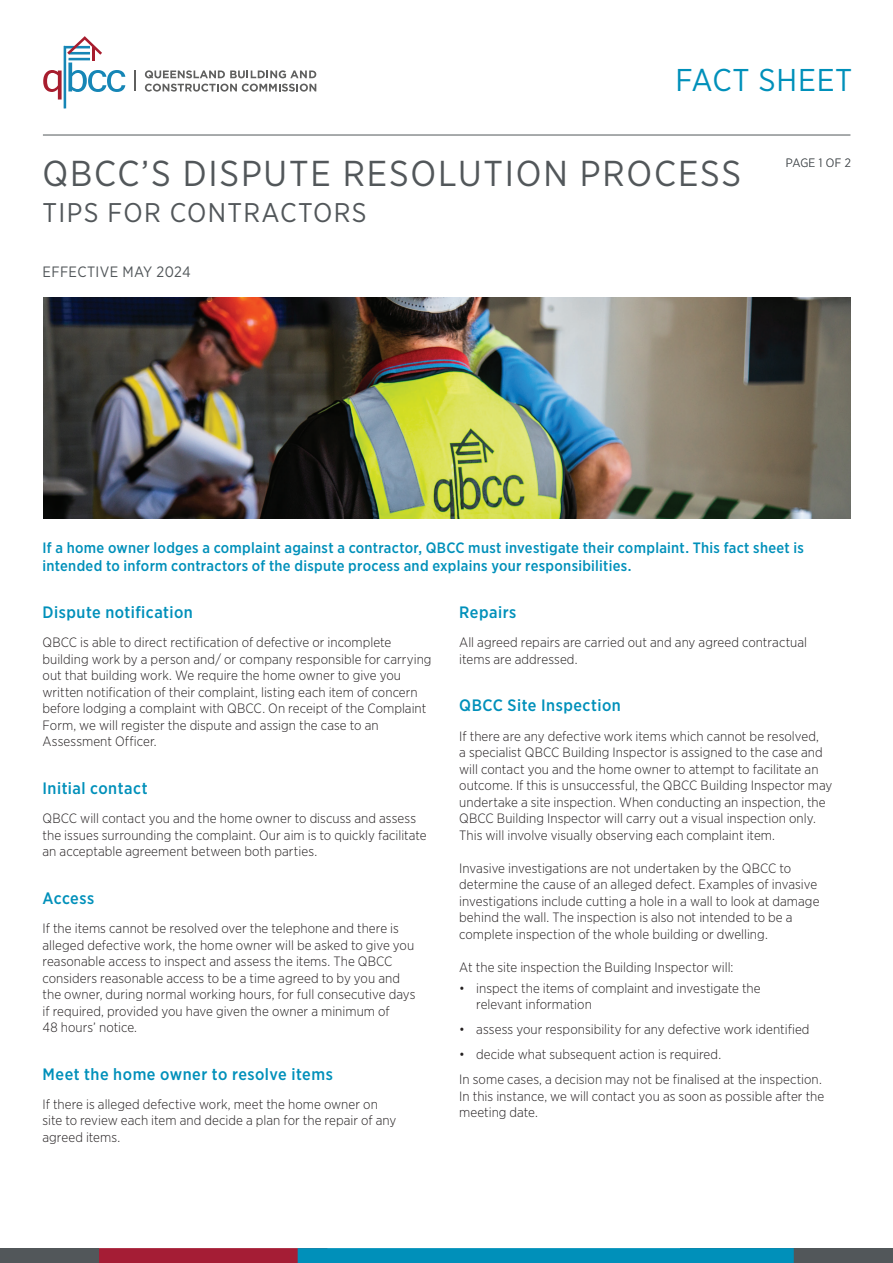
<style>
.page{position:relative;width:893px;height:1263px;background:#fff}
.page>*{position:absolute;margin:0;border:0;box-sizing:border-box;transform-origin:0 0}
.QBCC_Heading_large{font:36px "Gotham Narrow";letter-spacing:.05em;color:#52575a}
.t1{font:31.5px "Gotham Narrow";letter-spacing:.025em;color:#0090ba}
.QBCC_Heading_large-2{font:27px "Gotham Narrow";letter-spacing:.05em;color:#52575a}
.QBCC_Sub_heading{font:500 16.5px "Gotham Narrow";letter-spacing:.03em;color:#0090ba}
.QBCC_Feature_text{font:500 15px/18px "Gotham Narrow";letter-spacing:.02em;color:#0090ba}
.t2{font:15px "Gotham Narrow";letter-spacing:.025em;color:#52575a}
.QBCC_Body_Text{font:300 13.5px/16.5px "Gotham Narrow";letter-spacing:.005em;color:#231f20}
.t3{font:300 12px "Gotham Narrow";letter-spacing:.005em;color:#52575a}
</style>
<div class="page">
<div style="left:0;top:1248px;width:99px;height:15px;background:#52575a"></div>
<div style="left:680px;top:1248px;width:213px;height:15px;background:#52575a"></div>
<svg style="left:99px;top:1248px;width:695px;height:15px;background:#306f94"></svg>
<hr style="left:43px;top:135px;width:807px;height:1px;background:#52575a">
<svg style="left:43px;top:36px;width:82px;height:72px"></svg>
<hr style="left:134px;top:71px;width:2px;height:20px;background:#5f5f5e">
<svg style="left:145px;top:70px;width:171px;height:8px"></svg>
<svg style="left:145px;top:84px;width:171px;height:8px"></svg>
<img style="left:44px;top:298px;width:806px;height:221px">
<h2 class="t1" style="left:675px;top:61px;width:178px">FACT SHEET</h2>
<p class="QBCC_Heading_large" style="left:43px;top:151px;width:700px">QBCC’S DISPUTE RESOLUTION PROCESS</p>
<p class="QBCC_Heading_large-2" style="left:43px;top:196px;width:326px">TIPS FOR CONTRACTORS</p>
<p class="t2" style="left:43px;top:263px;width:150px">EFFECTIVE MAY 2024</p>
<p class="t3" style="left:786px;top:155px;width:66px">PAGE 1 OF 2</p>
<p class="QBCC_Feature_text" style="left:43px;top:538px;width:763px">If a home owner lodges a complaint against a contractor, QBCC must investigate their complaint. This fact sheet is intended to inform contractors of the dispute process and explains your responsibilities.</p>
<p class="QBCC_Sub_heading" style="left:43px;top:602px;width:152px">Dispute notification</p>
<p class="QBCC_Body_Text" style="left:43px;top:634px;width:390px">QBCC is able to direct rectification of defective or incomplete building work by a person and/ or company responsible for carrying out that building work. We require the home owner to give you written notification of their complaint, listing each item of concern before lodging a complaint with QBCC. On receipt of the Complaint Form, we will register the dispute and assign the case to an Assessment Officer.</p>
<p class="QBCC_Sub_heading" style="left:43px;top:778px;width:107px">Initial contact</p>
<p class="QBCC_Body_Text" style="left:43px;top:810px;width:386px">QBCC will contact you and the home owner to discuss and assess the issues surrounding the complaint. Our aim is to quickly facilitate an acceptable agreement between both parties.</p>
<p class="QBCC_Sub_heading" style="left:43px;top:887px;width:53px">Access</p>
<p class="QBCC_Body_Text" style="left:43px;top:920px;width:374px">If the items cannot be resolved over the telephone and there is alleged defective work, the home owner will be asked to give you reasonable access to inspect and assess the items. The QBCC considers reasonable access to be a time agreed to by you and the owner, during normal working hours, for full consecutive days if required, provided you have given the owner a minimum of<br>48 hours’ notice.</p>
<p class="QBCC_Sub_heading" style="left:43px;top:1063px;width:292px">Meet the home owner to resolve items</p>
<p class="QBCC_Body_Text" style="left:43px;top:1095px;width:355px">If there is alleged defective work, meet the home owner on site to review each item and decide a plan for the repair of any agreed items.</p>
<p class="QBCC_Sub_heading" style="left:459px;top:602px;width:59px">Repairs</p>
<p class="QBCC_Body_Text" style="left:459px;top:634px;width:349px">All agreed repairs are carried out and any agreed contractual</p>
<p class="QBCC_Body_Text" style="left:459px;top:651px;width:120px">items are addressed.</p>
<p class="QBCC_Sub_heading" style="left:459px;top:695px;width:163px">QBCC Site Inspection</p>
<p class="QBCC_Body_Text" style="left:459px;top:727px;width:375px">If there are any defective work items which cannot be resolved,<br>a specialist QBCC Building Inspector is assigned to the case and will contact you and the home owner to attempt to facilitate an outcome. If this is unsuccessful, the QBCC Building Inspector may undertake a site inspection. When conducting an inspection, the QBCC Building Inspector will carry out a visual inspection only.</p>
<p class="QBCC_Body_Text" style="left:459px;top:826px;width:317px">This will involve visually observing each complaint item.</p>
<p class="QBCC_Body_Text" style="left:459px;top:859px;width:362px">Invasive investigations are not undertaken by the QBCC to determine the cause of an alleged defect. Examples of invasive investigations include cutting a hole in a wall to look at damage behind the wall. The inspection is also not intended to be a complete inspection of the whole building or dwelling.</p>
<p class="QBCC_Body_Text" style="left:459px;top:958px;width:276px">At the site inspection the Building Inspector will:</p>
<p class="QBCC_Body_Text" style="left:476px;top:979px;width:286px;text-indent:-17px">• inspect the items of complaint and investigate the relevant information</p>
<p class="QBCC_Body_Text" style="left:459px;top:1021px;width:352px">• assess your responsibility for any defective work identified</p>
<p class="QBCC_Body_Text" style="left:459px;top:1046px;width:263px">• decide what subsequent action is required.</p>
<p class="QBCC_Body_Text" style="left:459px;top:1071px;width:367px">In some cases, a decision may not be finalised at the inspection.<br>In this instance, we will contact you as soon as possible after the meeting date.</p>
</div>
